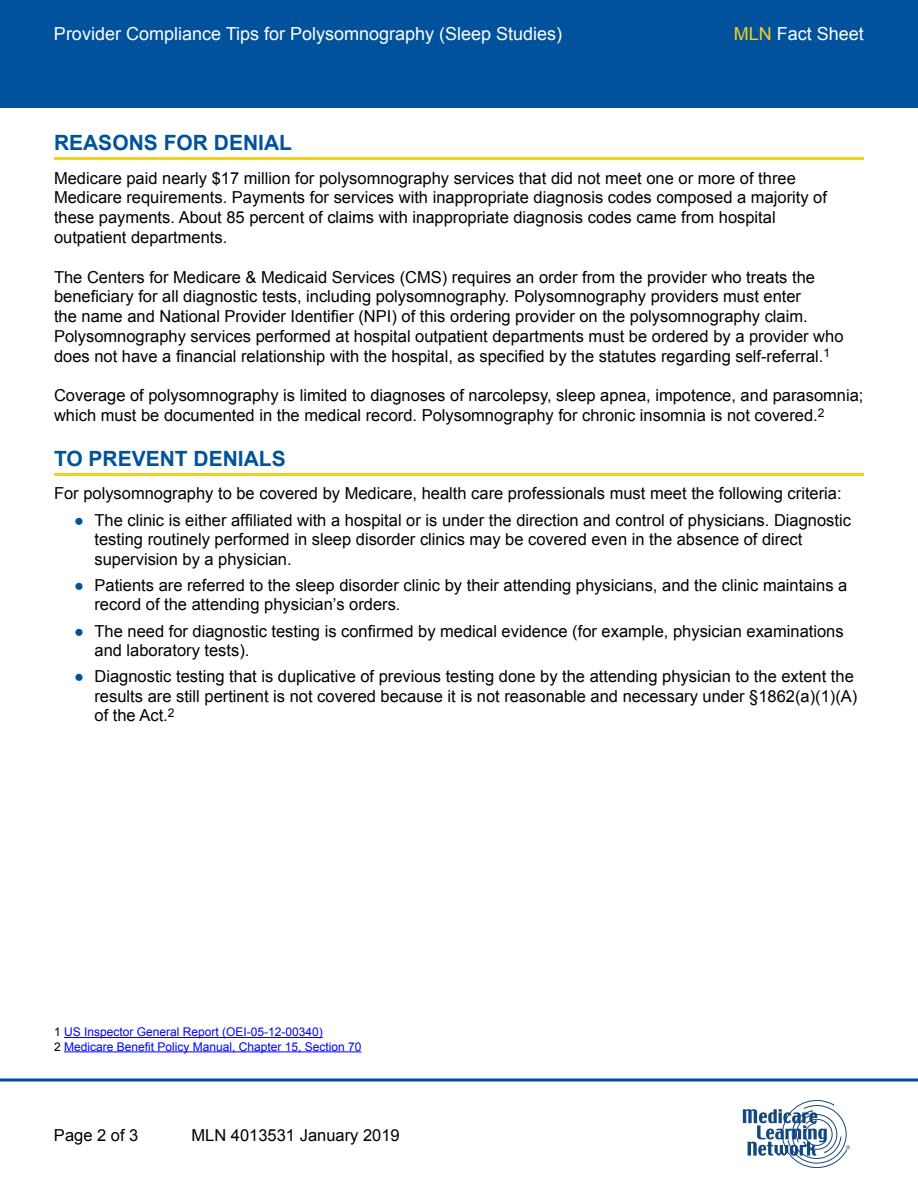
<style>
.page{position:relative;width:918px;height:1188px;background:#fff}
.page>*{position:absolute;margin:0;border:0;box-sizing:border-box;transform-origin:0 0}
.t1{font:700 21px "Arial";color:#00529c}
.t2{font:18px "Arial";color:#fff}
.t3{font:16.5px/19.8px "Arial";color:#000}
.Footnote{font:12px "Arial";color:#00f}
.s1{color:#f3cf1e}
.s2{color:#00529c}
.s3{color:#000}
</style>
<div class="page">
<div style="left:0;top:0;width:918px;height:108px;background:#00529c"></div>
<svg style="left:743px;top:1100px;width:107px;height:68px"></svg>
<svg style="left:0;top:1078px;width:918px;height:4px;background:#3f7db4"></svg>
<hr style="left:54px;top:157px;width:810px;height:3px;background:#f3cf1e">
<hr style="left:54px;top:473px;width:810px;height:3px;background:#f3cf1e">
<hr style="left:64px;top:1037px;width:259px;height:1px;background:#00f">
<hr style="left:64px;top:1051px;width:298px;height:1px;background:#00f">
<p class="t2" style="left:54px;top:22px;width:510px">Provider Compliance Tips for Polysomnography (Sleep Studies)</p>
<p class="t2" style="left:734px;top:22px;width:132px"><span class="s1">MLN</span> Fact Sheet</p>
<h1 class="t1" style="left:54px;top:129px;width:240px">REASONS FOR DENIAL</h1>
<p class="t3" style="left:54px;top:168px;width:775px">Medicare paid nearly $17 million for polysomnography services that did not meet one or more of three Medicare requirements. Payments for services with inappropriate diagnosis codes composed a majority of these payments. About 85 percent of claims with inappropriate diagnosis codes came from hospital outpatient departments.</p>
<p class="t3" style="left:54px;top:267px;width:791px">The Centers for Medicare &amp; Medicaid Services (CMS) requires an order from the provider who treats the beneficiary for all diagnostic tests, including polysomnography. Polysomnography providers must enter<br>the name and National Provider Identifier (NPI) of this ordering provider on the polysomnography claim.<br>Polysomnography services performed at hospital outpatient departments must be ordered by a provider who does not have a financial relationship with the hospital, as specified by the statutes regarding self-referral.<sup>1</sup></p>
<p class="t3" style="left:54px;top:386px;width:811px">Coverage of polysomnography is limited to diagnoses of narcolepsy, sleep apnea, impotence, and parasomnia; which must be documented in the medical record. Polysomnography for chronic insomnia is not covered.<sup>2</sup></p>
<h1 class="t1" style="left:54px;top:445px;width:233px">TO PREVENT DENIALS</h1>
<p class="t3" style="left:54px;top:484px;width:789px">For polysomnography to be covered by Medicare, health care professionals must meet the following criteria:</p>
<p class="t3" style="left:94px;top:510px;width:758px;text-indent:-20px"><span class="s2">●</span> The clinic is either affiliated with a hospital or is under the direction and control of physicians. Diagnostic testing routinely performed in sleep disorder clinics may be covered even in the absence of direct supervision by a physician.</p>
<p class="t3" style="left:94px;top:576px;width:754px;text-indent:-20px"><span class="s2">●</span> Patients are referred to the sleep disorder clinic by their attending physicians, and the clinic maintains a record of the attending physician’s orders.</p>
<p class="t3" style="left:94px;top:621px;width:751px;text-indent:-20px"><span class="s2">●</span> The need for diagnostic testing is confirmed by medical evidence (for example, physician examinations and laboratory tests).</p>
<p class="t3" style="left:94px;top:667px;width:764px;text-indent:-20px"><span class="s2">●</span> Diagnostic testing that is duplicative of previous testing done by the attending physician to the extent the results are still pertinent is not covered because it is not reasonable and necessary under §1862(a)(1)(A) of the Act.<sup>2</sup></p>
<p class="Footnote" style="left:54px;top:1024px;width:270px"><span class="s3">1</span> US Inspector General Report (OEI-05-12-00340)</p>
<p class="Footnote" style="left:54px;top:1039px;width:309px"><span class="s3">2</span> Medicare Benefit Policy Manual, Chapter 15, Section 70</p>
<p class="t3" style="left:54px;top:1125px;width:86px">Page 2 of 3</p>
<p class="t3" style="left:192px;top:1125px;width:210px">MLN 4013531 January 2019</p>
</div>
